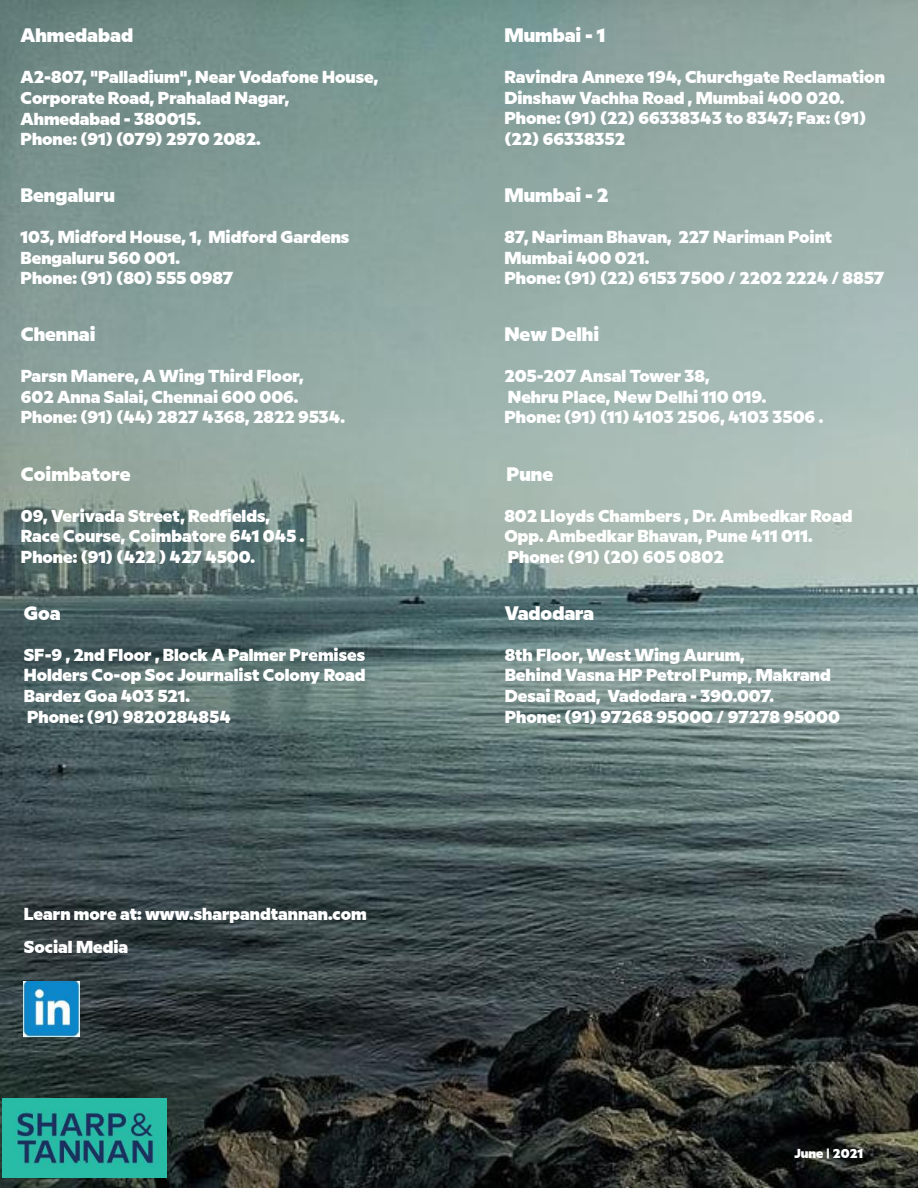
<style>
.page{position:relative;width:918px;height:1188px;background:#fff}
.page>*{position:absolute;margin:0;border:0;box-sizing:border-box;transform-origin:0 0}
.t1{font:800 19.5px "Sharp And Tannan";color:#fff}
.t2{font:800 17.25px/20.5px "Sharp And Tannan";color:#fff}
.t3{font:800 12.9px "Sharp And Tannan";color:#fff}
</style>
<div class="page">
<img style="left:0;top:0;width:918px;height:1188px">
<img style="left:2px;top:1099px;width:165px;height:78px">
<img style="left:23px;top:981px;width:56px;height:55px">
<p class="t1" style="left:21px;top:29px;width:114px">Ahmedabad</p>
<p class="t2" style="left:21px;top:69px;width:359px">A2-807, "Palladium", Near Vodafone House,<br>Corporate Road, Prahalad Nagar,<br>Ahmedabad - 380015.<br>Phone: (91) (079) 2970 2082.</p>
<p class="t1" style="left:21px;top:189px;width:96px">Bengaluru</p>
<p class="t2" style="left:21px;top:228px;width:330px">103, Midford House, 1, Midford Gardens<br>Bengaluru 560 001.<br>Phone: (91) (80) 555 0987</p>
<p class="t1" style="left:21px;top:328px;width:76px">Chennai</p>
<p class="t2" style="left:21px;top:367px;width:326px">Parsn Manere, A Wing Third Floor,<br>602 Anna Salai, Chennai 600 006.<br>Phone: (91) (44) 2827 4368, 2822 9534.</p>
<p class="t1" style="left:21px;top:467px;width:111px">Coimbatore</p>
<p class="t2" style="left:21px;top:507px;width:285px">09, Verivada Street, Redfields,<br>Race Course, Coimbatore 641 045 .<br>Phone: (91) (422 ) 427 4500.</p>
<p class="t1" style="left:24px;top:606px;width:39px">Goa</p>
<p class="t2" style="left:24px;top:646px;width:343px">SF-9 , 2nd Floor , Block A Palmer Premises<br>Holders Co-op Soc Journalist Colony Road<br>Bardez Goa 403 521.<br>Phone: (91) 9820284854</p>
<p class="t2" style="left:24px;top:899px;width:344px;line-height:32.4px">Learn more at: www.sharpandtannan.com<br>Social Media</p>
<p class="t1" style="left:504px;top:28px;width:103px">Mumbai - 1</p>
<p class="t2" style="left:504px;top:68px;width:382px">Ravindra Annexe 194, Churchgate Reclamation Dinshaw Vachha Road , Mumbai 400 020.<br>Phone: (91) (22) 66338343 to 8347; Fax: (91) (22) 66338352</p>
<p class="t1" style="left:504px;top:188px;width:106px">Mumbai - 2</p>
<p class="t2" style="left:504px;top:228px;width:382px">87, Nariman Bhavan, 227 Nariman Point<br>Mumbai 400 021.<br>Phone: (91) (22) 6153 7500 / 2202 2224 / 8857</p>
<p class="t1" style="left:504px;top:328px;width:96px">New Delhi</p>
<p class="t2" style="left:504px;top:367px;width:320px">205-207 Ansal Tower 38,<br>Nehru Place, New Delhi 110 019.<br>Phone: (91) (11) 4103 2506, 4103 3506 .</p>
<p class="t1" style="left:507px;top:467px;width:48px">Pune</p>
<p class="t2" style="left:504px;top:507px;width:350px">802 Lloyds Chambers , Dr. Ambedkar Road<br>Opp. Ambedkar Bhavan, Pune 411 011.<br>Phone: (91) (20) 605 0802</p>
<p class="t1" style="left:505px;top:606px;width:91px">Vadodara</p>
<p class="t2" style="left:505px;top:646px;width:337px">8th Floor, West Wing Aurum,<br>Behind Vasna HP Petrol Pump, Makrand Desai Road, Vadodara - 390.007.<br>Phone: (91) 97268 95000 / 97278 95000</p>
<p class="t3" style="left:794px;top:1149px;width:70px">June | 2021</p>
</div>
